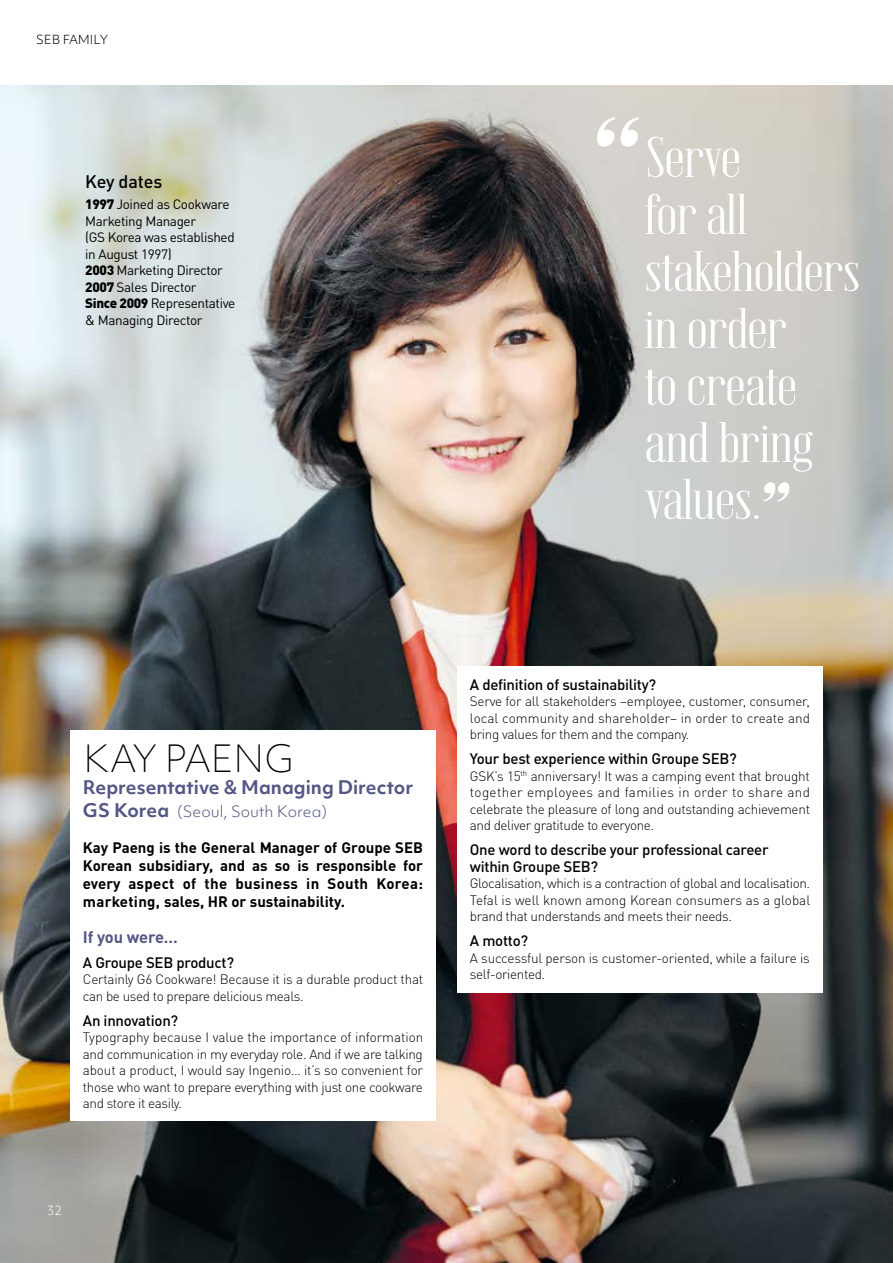
<style>
.page{position:relative;width:893px;height:1263px;background:#fff}
.page>*{position:absolute;margin:0;border:0;box-sizing:border-box;transform-origin:0 0}
.t1{font:italic 800 135px "Emberly";color:#fff}
.t2{font:italic 800 88.65px "Emberly";color:#fff}
.t3{font:57px/57px "Emberly";letter-spacing:-.015em;color:#fff;scale:1.1 1}
.t4{font:100 36px "Objektiv Mk 3";letter-spacing:-.02em;color:#000}
.t5{font:700 18px "Objektiv Mk 1";color:#535785}
.texte_courant{font:500 18px "DIN Pro";letter-spacing:-.01em;color:#000}
.témoignage_question{font:700 16.5px "DIN Pro";letter-spacing:-.01em;color:#535785}
.témoignage_question-2{font:500 15px/16.5px "DIN Pro";letter-spacing:-.015em;color:#000}
.témoignage_chapo{font:700 15px/18px "DIN Pro";color:#000;text-align:justify}
.t6{font:300 15px "Objektiv Mk 1";color:#535785}
.Texte_light{font:300 13.5px/16.5px "DIN Pro";letter-spacing:-.03em;color:#000;text-align:justify}
.Texte_light-2{font:13.5px/16.5px "DIN Pro";letter-spacing:-.025em;color:#000}
.t7{font:300 12.3px "Objektiv Mk 1";color:#fff}
.texte_courant-2{font:300 12px "Objektiv Mk 1";letter-spacing:-.005em;color:#000}
.s1{font-weight:900}
.s2{font-weight:700;font-size:18px}
</style>
<div class="page">
<img style="left:0;top:85px;width:893px;height:1178px">
<div style="left:70px;top:730px;width:366px;height:391px;background:#fff"></div>
<div style="left:457px;top:666px;width:366px;height:327px;background:#fff"></div>
<p class="texte_courant-2" style="left:36px;top:31px;width:73px">SEB FAMILY</p>
<p class="texte_courant" style="left:85px;top:167px;width:79px">Key dates</p>
<p class="Texte_light-2" style="left:85px;top:195px;width:151px"><span class="s1">1997</span> Joined as Cookware<br>Marketing Manager<br>(GS Korea was established in August 1997)</p>
<p class="Texte_light-2" style="left:85px;top:261px;width:139px"><span class="s1">2003</span> Marketing Director</p>
<p class="Texte_light-2" style="left:85px;top:277px;width:113px"><span class="s1">2007</span> Sales Director</p>
<p class="Texte_light-2" style="left:85px;top:294px;width:152px"><span class="s1">Since 2009</span> Representative &amp; Managing Director</p>
<p class="t1" style="left:584px;top:95px;width:57px">“</p>
<p class="t3" style="left:644px;top:129px;width:198px">Serve<br>for all stakeholders in order<br>to create and bring values.</p>
<p class="t2" style="left:755px;top:468px;width:34px">”</p>
<p class="t4" style="left:83px;top:734px;width:213px">KAY PAENG</p>
<p class="t5" style="left:83px;top:775px;width:332px">Representative &amp; Managing Director</p>
<p class="t6" style="left:83px;top:801px;width:246px"><span class="s2">GS Korea</span> (Seoul, South Korea)</p>
<p class="témoignage_chapo" style="left:83px;top:837px;width:342px">Kay Paeng is the General Manager of Groupe SEB Korean subsidiary, and as so is responsible for every aspect of the business in South Korea: marketing, sales, HR or sustainability.</p>
<p class="témoignage_question" style="left:83px;top:923px;width:96px">If you were…</p>
<p class="témoignage_question-2" style="left:83px;top:952px;width:153px">A Groupe SEB product?</p>
<p class="Texte_light" style="left:83px;top:970px;width:342px">Certainly G6 Cookware! Because it is a durable product that can be used to prepare delicious meals.</p>
<p class="témoignage_question-2" style="left:83px;top:1010px;width:97px">An innovation?</p>
<p class="Texte_light" style="left:83px;top:1028px;width:342px">Typography because I value the importance of information and communication in my everyday role. And if we are talking about a product, I would say Ingenio… it’s so convenient for those who want to prepare everything with just one cookware and store it easily.</p>
<p class="t7" style="left:47px;top:1202px;width:17px">32</p>
<p class="témoignage_question-2" style="left:470px;top:674px;width:188px">A definition of sustainability?</p>
<p class="Texte_light" style="left:470px;top:692px;width:342px">Serve for all stakeholders –employee, customer, consumer, local community and shareholder– in order to create and bring values for them and the company.</p>
<p class="témoignage_question-2" style="left:470px;top:749px;width:269px">Your best experience within Groupe SEB?</p>
<p class="Texte_light" style="left:470px;top:766px;width:342px">GSK’s 15<sup>th</sup> anniversary! It was a camping event that brought together employees and families in order to share and celebrate the pleasure of long and outstanding achievement and deliver gratitude to everyone.</p>
<p class="témoignage_question-2" style="left:470px;top:840px;width:300px">One word to describe your professional career within Groupe SEB?</p>
<p class="Texte_light" style="left:470px;top:874px;width:342px">Glocalisation, which is a contraction of global and localisation.<br>Tefal is well known among Korean consumers as a global brand that understands and meets their needs.</p>
<p class="témoignage_question-2" style="left:470px;top:931px;width:60px">A motto?</p>
<p class="Texte_light" style="left:470px;top:948px;width:341px">A successful person is customer-oriented, while a failure is self-oriented.</p>
</div>
